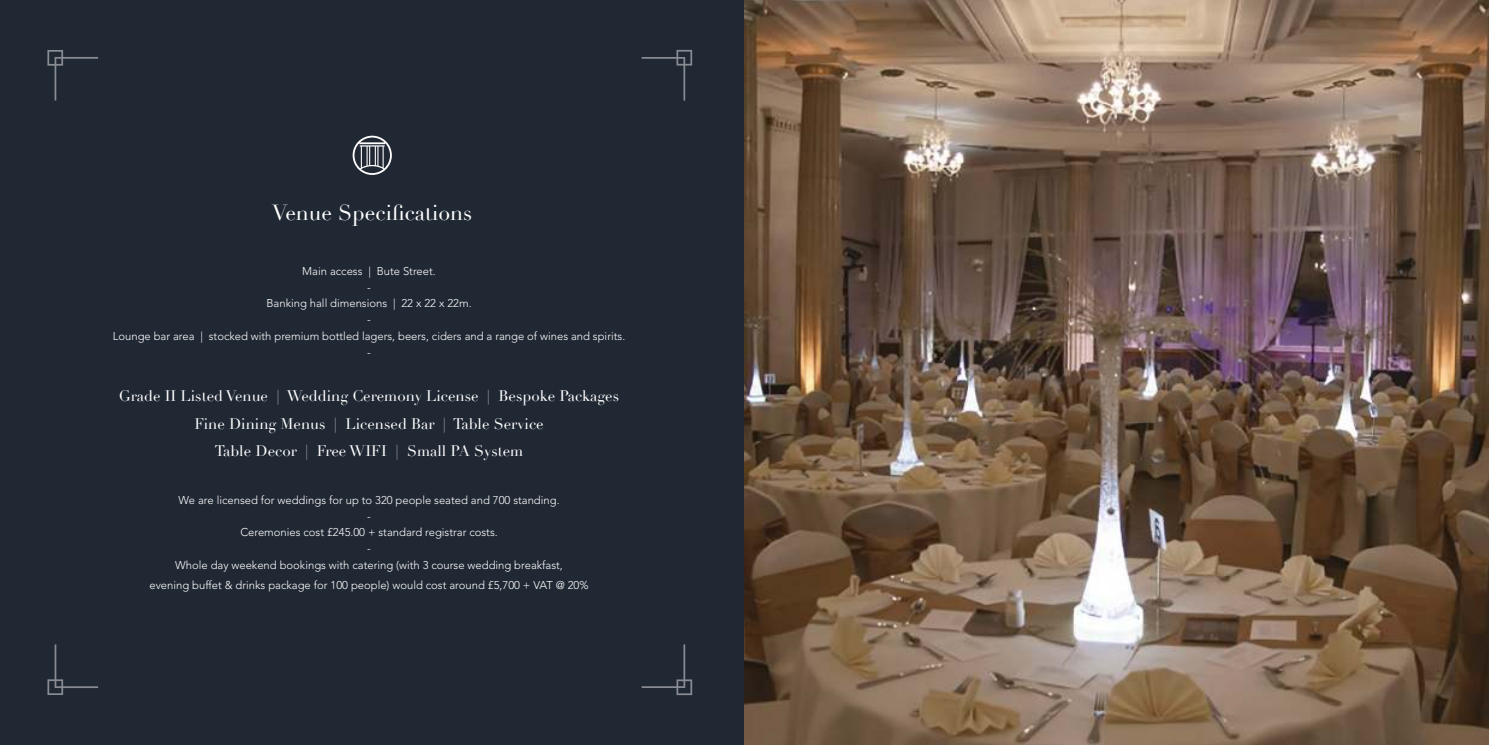
<style>
.page{position:relative;width:1489px;height:745px;background:#fff}
.page>*{position:absolute;margin:0;border:0;box-sizing:border-box;transform-origin:0 0}
.t1{font:21.25px "Didot";color:#fff}
.t2{font:15px/27.5px "Didot";color:#fff;text-align:center}
.t3{font:300 11.25px/16.2px "Avenir LT Std";color:#fff;text-align:center}
</style>
<div class="page">
<div style="left:0;top:0;width:1488px;height:744px;background:#202834"></div>
<svg style="left:641px;top:50px;width:51px;height:50px"></svg>
<svg style="left:641px;top:644px;width:51px;height:50px"></svg>
<svg style="left:47px;top:50px;width:51px;height:50px"></svg>
<svg style="left:47px;top:644px;width:51px;height:50px"></svg>
<svg style="left:352px;top:136px;width:40px;height:39px"></svg>
<img style="left:744px;top:0;width:744px;height:744px">
<h1 class="t1" style="left:272px;top:200px;width:202px">Venue Specifications</h1>
<p class="t3" style="left:113px;top:263px;width:514px">Main access | Bute Street.<br>-<br>Banking hall dimensions | 22 x 22 x 22m.<br>-<br>Lounge bar area | stocked with premium bottled lagers, beers, ciders and a range of wines and spirits. -</p>
<h2 class="t2" style="left:119px;top:383px;width:502px">Grade II Listed Venue | Wedding Ceremony License | Bespoke Packages<br>Fine Dining Menus | Licensed Bar | Table Service<br>Table Decor | Free WIFI | Small PA System</h2>
<p class="t3" style="left:178px;top:492px;width:382px">We are licensed for weddings for up to 320 people seated and 700 standing.</p>
<p class="t3" style="left:175px;top:524px;width:389px">Ceremonies cost £245.00 + standard registrar costs.<br>-<br>Whole day weekend bookings with catering (with 3 course wedding breakfast,</p>
<p class="t3" style="left:149px;top:577px;width:440px">evening buffet &amp; drinks package for 100 people) would cost around £5,700 + VAT @ 20%</p>
</div>
